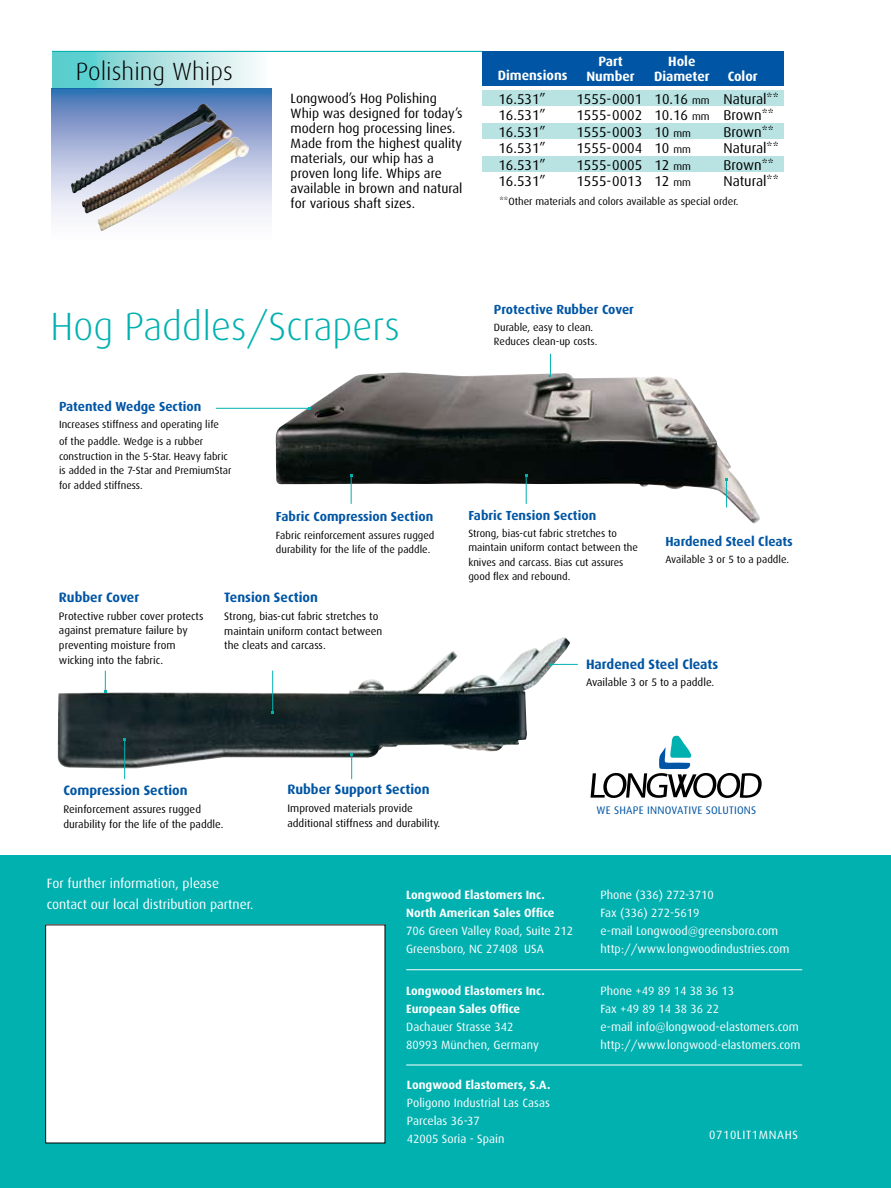
<style>
.page{position:relative;width:891px;height:1188px;background:#fff}
.page>*{position:absolute;margin:0;border:0;box-sizing:border-box;transform-origin:0 0}
.t1{font:300 39.45px "Dax";color:#00b1b0}
.t2{font:300 24.9px "Dax";color:#000}
.t3{font:14.25px "Dax";color:#000}
.t4{font:700 13.65px "Dax";color:#0055a4}
.t5{font:13.5px/15px "Dax";color:#000}
.t6{font:13.5px/21px "Dax";color:#fff}
.t7{font:700 13.5px/15px "Dax";color:#fff;text-align:center}
.t8{font:700 13.2px "Dax";color:#0055a4}
.t9{font:12px/18px "Dax";color:#fff}
.t10{font:700 12px/18px "Dax";color:#fff}
.t11{font:12px "Dax";letter-spacing:.05em;color:#fff}
.t12{font:10.95px/15px "Dax";color:#000}
.t13{font:10.95px "Dax";letter-spacing:.02em;color:#0055a4}
.t14{font:10.5px/14.4px "Dax";color:#000}
.s1{font-size:10.5px}
</style>
<div class="page">
<img style="left:58px;top:637px;width:512px;height:131px">
<hr style="left:124px;top:739px;width:1px;height:40px;background:#00b1b0">
<svg style="left:350px;top:753px;width:3px;height:26px"></svg>
<svg style="left:104px;top:671px;width:3px;height:22px"></svg>
<hr style="left:272px;top:671px;width:1px;height:41px;background:#00b1b0">
<svg style="left:549px;top:663px;width:29px;height:3px"></svg>
<img style="left:274px;top:372px;width:486px;height:152px">
<hr style="left:216px;top:408px;width:94px;height:1px;background:#00b1b0">
<svg style="left:350px;top:474px;width:2px;height:30px"></svg>
<svg style="left:525px;top:474px;width:3px;height:30px"></svg>
<svg style="left:725px;top:478px;width:3px;height:29px"></svg>
<svg style="left:550px;top:354px;width:1px;height:23px"></svg>
<svg style="left:591px;top:736px;width:171px;height:62px"></svg>
<div style="left:0;top:855px;width:891px;height:333px;background:#00b1b0"></div>
<div style="left:46px;top:925px;width:339px;height:218px;background:#fff"></div>
<hr style="left:406px;top:969px;width:396px;height:1px;background:#fff">
<hr style="left:406px;top:1065px;width:396px;height:1px;background:#fff">
<svg style="left:52px;top:52px;width:220px;height:37px;background:#a5dee0"></svg>
<svg style="left:52px;top:89px;width:219px;height:142px"></svg>
<img style="left:183px;top:104px;width:21px;height:15px">
<hr style="left:52px;top:51px;width:431px;height:1px;background:#00b1b0">
<div style="left:482px;top:90px;width:302px;height:16px;background:#b9e3e2"></div>
<div style="left:482px;top:123px;width:302px;height:16px;background:#b9e3e2"></div>
<div style="left:482px;top:156px;width:302px;height:16px;background:#b9e3e2"></div>
<div style="left:482px;top:51px;width:302px;height:34px;background:#0055a4"></div>
<h2 class="t2" style="left:76px;top:57px;width:158px">Polishing Whips</h2>
<p class="t5" style="left:291px;top:91px;width:174px">Longwood’s Hog Polishing<br>Whip was designed for today’s modern hog processing lines.<br>Made from the highest quality materials, our whip has a proven long life. Whips are available in brown and natural for various shaft sizes.</p>
<p class="t7" style="left:498px;top:68px;width:71px">Dimensions</p>
<p class="t7" style="left:586px;top:54px;width:50px">Part<br>Number</p>
<p class="t7" style="left:654px;top:54px;width:57px">Hole<br>Diameter</p>
<p class="t7" style="left:728px;top:69px;width:31px">Color</p>
<h3 class="t3" style="left:498px;top:91px;width:49px">16.531”</h3>
<h3 class="t3" style="left:576px;top:91px;width:204px">1555-0001 10.16 <span class="s1">mm</span> Natural**</h3>
<h3 class="t3" style="left:498px;top:107px;width:49px">16.531”</h3>
<h3 class="t3" style="left:576px;top:107px;width:199px">1555-0002 10.16 <span class="s1">mm</span> Brown**</h3>
<h3 class="t3" style="left:498px;top:124px;width:49px">16.531”</h3>
<h3 class="t3" style="left:576px;top:124px;width:116px">1555-0003 10 <span class="s1">mm</span></h3>
<h3 class="t3" style="left:723px;top:124px;width:52px">Brown**</h3>
<h3 class="t3" style="left:498px;top:140px;width:49px">16.531”</h3>
<h3 class="t3" style="left:576px;top:140px;width:116px">1555-0004 10 <span class="s1">mm</span></h3>
<h3 class="t3" style="left:723px;top:140px;width:57px">Natural**</h3>
<h3 class="t3" style="left:498px;top:157px;width:49px">16.531”</h3>
<h3 class="t3" style="left:576px;top:157px;width:116px">1555-0005 12 <span class="s1">mm</span></h3>
<h3 class="t3" style="left:723px;top:157px;width:52px">Brown**</h3>
<h3 class="t3" style="left:498px;top:173px;width:49px">16.531”</h3>
<h3 class="t3" style="left:576px;top:173px;width:116px">1555-0013 12 <span class="s1">mm</span></h3>
<h3 class="t3" style="left:723px;top:173px;width:57px">Natural**</h3>
<p class="t14" style="left:500px;top:194px;width:241px">**Other materials and colors available as special order.</p>
<h1 class="t1" style="left:51px;top:305px;width:351px">Hog Paddles/Scrapers</h1>
<p class="t8" style="left:59px;top:399px;width:144px">Patented Wedge Section</p>
<p class="t14" style="left:59px;top:416px;width:161px;line-height:17.1px">Increases stiffness and operating life of the paddle. Wedge is a rubber</p>
<p class="t14" style="left:59px;top:449px;width:174px">construction in the 5-Star. Heavy fabric is added in the 7-Star and PremiumStar for added stiffness.</p>
<p class="t8" style="left:494px;top:302px;width:142px">Protective Rubber Cover</p>
<p class="t14" style="left:494px;top:320px;width:105px">Durable, easy to clean.<br>Reduces clean-up costs.</p>
<h3 class="t4" style="left:59px;top:589px;width:82px">Rubber Cover</h3>
<p class="t12" style="left:59px;top:608px;width:146px">Protective rubber cover protects against premature failure by preventing moisture from wicking into the fabric.</p>
<p class="t8" style="left:276px;top:509px;width:159px">Fabric Compression Section</p>
<p class="t14" style="left:276px;top:528px;width:160px">Fabric reinforcement assures rugged durability for the life of the paddle.</p>
<h3 class="t4" style="left:224px;top:589px;width:95px">Tension Section</h3>
<p class="t12" style="left:224px;top:608px;width:159px">Strong, bias-cut fabric stretches to maintain uniform contact between the cleats and carcass.</p>
<p class="t8" style="left:468px;top:508px;width:129px">Fabric Tension Section</p>
<p class="t14" style="left:468px;top:526px;width:171px">Strong, bias-cut fabric stretches to maintain uniform contact between the knives and carcass. Bias cut assures good flex and rebound.</p>
<p class="t8" style="left:665px;top:534px;width:129px">Hardened Steel Cleats</p>
<p class="t14" style="left:665px;top:552px;width:125px">Available 3 or 5 to a paddle.</p>
<h3 class="t4" style="left:586px;top:656px;width:134px">Hardened Steel Cleats</h3>
<p class="t12" style="left:586px;top:675px;width:130px">Available 3 or 5 to a paddle.</p>
<h3 class="t4" style="left:63px;top:783px;width:126px">Compression Section</h3>
<p class="t12" style="left:63px;top:802px;width:162px">Reinforcement assures rugged durability for the life of the paddle.</p>
<h3 class="t4" style="left:287px;top:782px;width:144px">Rubber Support Section</h3>
<p class="t12" style="left:287px;top:801px;width:154px">Improved materials provide additional stiffness and durability.</p>
<p class="t13" style="left:597px;top:804px;width:161px">WE SHAPE INNOVATIVE SOLUTIONS</p>
<p class="t6" style="left:47px;top:873px;width:208px">For further information, please contact our local distribution partner.</p>
<p class="t10" style="left:406px;top:886px;width:150px">Longwood Elastomers Inc.<br>North American Sales Office</p>
<p class="t9" style="left:406px;top:922px;width:168px">706 Green Valley Road, Suite 212<br>Greensboro, NC 27408 USA</p>
<p class="t10" style="left:406px;top:982px;width:140px">Longwood Elastomers Inc.<br>European Sales Office</p>
<p class="t9" style="left:406px;top:1018px;width:134px">Dachauer Strasse 342<br>80993 München, Germany</p>
<p class="t10" style="left:407px;top:1076px;width:145px">Longwood Elastomers, S.A.</p>
<p class="t9" style="left:407px;top:1094px;width:145px">Poligono Industrial Las Casas<br>Parcelas 36-37<br>42005 Soria - Spain</p>
<p class="t9" style="left:600px;top:886px;width:190px">Phone (336) 272-3710<br>Fax (336) 272-5619<br>e-mail Longwood@greensboro.com http://www.longwoodindustries.com</p>
<p class="t9" style="left:600px;top:982px;width:201px">Phone +49 89 14 38 36 13<br>Fax +49 89 14 38 36 22<br>e-mail info@longwood-elastomers.com http://www.longwood-elastomers.com</p>
<p class="t11" style="left:709px;top:1128px;width:90px">0710LIT1MNAHS</p>
</div>
